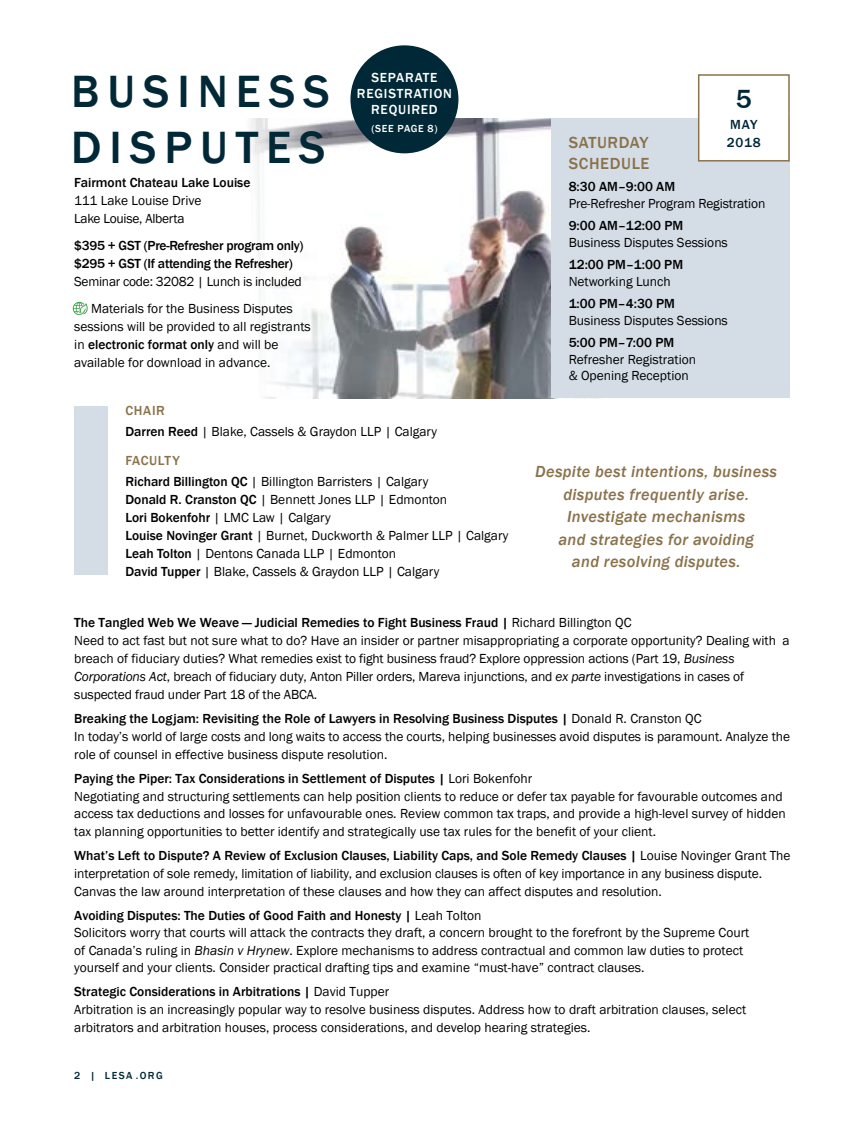
<style>
.page{position:relative;width:864px;height:1134px;background:#fff}
.page>*{position:absolute;margin:0;border:0;box-sizing:border-box;transform-origin:0 0}
.t1{font:500 46.5px/55.8px "Franklin Gothic";letter-spacing:.17em;color:#002836}
.t2{font:500 27px "Franklin Gothic";color:#002836}
.t3{font:italic 500 16.5px/22.5px "Franklin Gothic";letter-spacing:.02em;color:#8a724b;text-align:center}
.t4{font:500 16.5px/21px "Franklin Gothic";letter-spacing:.04em;color:#8a724b}
.t5{font:13.5px/18px "Franklin Gothic";color:#000}
.t6{font:500 13.5px/18px "Franklin Gothic";letter-spacing:-.02em;color:#000}
.t7{font:13.5px/18px "Franklin Gothic";letter-spacing:-.02em;color:#000}
.t8{font:500 13.5px/16.2px "Franklin Gothic";letter-spacing:.06em;color:#fff;text-align:center}
.t9{font:500 13.5px "Franklin Gothic";color:#000}
.t10{font:500 13.5px/18.3px "Franklin Gothic";letter-spacing:.06em;color:#002836}
.t11{font:500 10.5px "Franklin Gothic";letter-spacing:.14em;color:#002836}
.t12{font:500 10.5px "Franklin Gothic";letter-spacing:.06em;color:#fff}
.s1{font-weight:500}
.s2{font-weight:500;color:#8a724b}
.s3{font-style:italic}
</style>
<div class="page">
<img style="left:250px;top:118px;width:301px;height:280px">
<div style="left:350px;top:45px;width:108px;height:108px;background:#002836;border-radius:50%"></div>
<div style="left:74px;top:406px;width:34px;height:169px;background:#d4dde6"></div>
<div style="left:551px;top:118px;width:239px;height:280px;background:#d4dde6"></div>
<div style="left:698px;top:74px;width:92px;height:88px;background:#fff;border:2px solid #8a724b"></div>
<svg style="left:73px;top:302px;width:15px;height:13px"></svg>
<p class="t8" style="left:357px;top:69px;width:97px">SEPARATE<br>REGISTRATION<br>REQUIRED</p>
<p class="t12" style="left:371px;top:122px;width:68px">(SEE PAGE 8)</p>
<h1 class="t1" style="left:71px;top:65px;width:260px">BUSINESS<br>DISPUTES</h1>
<p class="t9" style="left:74px;top:174px;width:178px">Fairmont Chateau Lake Louise</p>
<p class="t7" style="left:74px;top:192px;width:129px">111 Lake Louise Drive<br>Lake Louise, Alberta</p>
<p class="t6" style="left:74px;top:237px;width:231px">$395 + GST (Pre-Refresher program only) $295 + GST (If attending the Refresher)</p>
<p class="t7" style="left:74px;top:268px;width:229px;line-height:27px;text-align:center">Seminar code: 32082 | Lunch is included<br>Materials for the Business Disputes</p>
<p class="t5" style="left:74px;top:318px;width:238px">sessions will be provided to all registrants in <span class="s1">electronic format only</span> and will be available for download in advance.</p>
<p class="t5" style="left:125px;top:401px;width:313px;line-height:21px"><span class="s2">CHAIR<br></span><span class="s1">Darren Reed</span> | Blake, Cassels &amp; Graydon LLP | Calgary</p>
<p class="t5" style="left:125px;top:450px;width:304px;line-height:21px"><span class="s2">FACULTY<br></span><span class="s1">Richard Billington QC</span> | Billington Barristers | Calgary</p>
<p class="t5" style="left:125px;top:491px;width:385px"><span class="s1">Donald R. Cranston QC</span> | Bennett Jones LLP | Edmonton<br><span class="s1">Lori Bokenfohr</span> | LMC Law | Calgary<br><span class="s1">Louise Novinger Grant</span> | Burnet, Duckworth &amp; Palmer LLP | Calgary <span class="s1">Leah Tolton</span> | Dentons Canada LLP | Edmonton<br><span class="s1">David Tupper</span> | Blake, Cassels &amp; Graydon LLP | Calgary</p>
<p class="t5" style="left:74px;top:614px;width:717px"><span class="s1">The Tangled Web We Weave — Judicial Remedies to Fight Business Fraud |</span> Richard Billington QC<br>Need to act fast but not sure what to do? Have an insider or partner misappropriating a corporate opportunity? Dealing with a breach of fiduciary duties? What remedies exist to fight business fraud? Explore oppression actions (Part 19, <span class="s3">Business Corporations Act</span>, breach of fiduciary duty, Anton Piller orders, Mareva injunctions, and <span class="s3">ex parte</span> investigations in cases of suspected fraud under Part 18 of the ABCA.</p>
<p class="t5" style="left:74px;top:710px;width:717px"><span class="s1">Breaking the Logjam: Revisiting the Role of Lawyers in Resolving Business Disputes |</span> Donald R. Cranston QC<br>In today’s world of large costs and long waits to access the courts, helping businesses avoid disputes is paramount. Analyze the role of counsel in effective business dispute resolution.</p>
<p class="t5" style="left:74px;top:770px;width:713px;line-height:17.5px"><span class="s1">Paying the Piper: Tax Considerations in Settlement of Disputes |</span> Lori Bokenfohr<br>Negotiating and structuring settlements can help position clients to reduce or defer tax payable for favourable outcomes and access tax deductions and losses for unfavourable ones. Review common tax traps, and provide a high-level survey of hidden tax planning opportunities to better identify and strategically use tax rules for the benefit of your client.</p>
<p class="t5" style="left:74px;top:847px;width:718px"><span class="s1">What’s Left to Dispute? A Review of Exclusion Clauses, Liability Caps, and Sole Remedy Clauses |</span> Louise Novinger Grant The interpretation of sole remedy, limitation of liability, and exclusion clauses is often of key importance in any business dispute.<br>Canvas the law around interpretation of these clauses and how they can affect disputes and resolution.</p>
<p class="t5" style="left:74px;top:907px;width:677px;line-height:17.5px"><span class="s1">Avoiding Disputes: The Duties of Good Faith and Honesty |</span> Leah Tolton<br>Solicitors worry that courts will attack the contracts they draft, a concern brought to the forefront by the Supreme Court of Canada’s ruling in <span class="s3">Bhasin v Hrynew</span>. Explore mechanisms to address contractual and common law duties to protect yourself and your clients. Consider practical drafting tips and examine “must-have” contract clauses.</p>
<p class="t5" style="left:74px;top:983px;width:673px"><span class="s1">Strategic Considerations in Arbitrations |</span> David Tupper<br>Arbitration is an increasingly popular way to resolve business disputes. Address how to draft arbitration clauses, select arbitrators and arbitration houses, process considerations, and develop hearing strategies.</p>
<p class="t11" style="left:74px;top:1069px;width:90px">2 | LESA .ORG</p>
<h2 class="t2" style="left:736px;top:83px;width:17px">5</h2>
<p class="t10" style="left:727px;top:115px;width:35px">MAY<br>2018</p>
<p class="t4" style="left:569px;top:132px;width:82px">SATURDAY<br>SCHEDULE</p>
<p class="t6" style="left:569px;top:178px;width:108px">8:30 AM–9:00 AM</p>
<p class="t5" style="left:569px;top:195px;width:198px">Pre-Refresher Program Registration</p>
<p class="t6" style="left:569px;top:217px;width:116px">9:00 AM–12:00 PM</p>
<p class="t5" style="left:569px;top:234px;width:161px">Business Disputes Sessions</p>
<p class="t6" style="left:569px;top:256px;width:116px">12:00 PM–1:00 PM</p>
<p class="t5" style="left:569px;top:273px;width:104px">Networking Lunch</p>
<p class="t6" style="left:569px;top:295px;width:108px">1:00 PM–4:30 PM</p>
<p class="t5" style="left:569px;top:312px;width:161px">Business Disputes Sessions</p>
<p class="t6" style="left:569px;top:334px;width:107px">5:00 PM–7:00 PM</p>
<p class="t5" style="left:569px;top:351px;width:129px;line-height:16.5px">Refresher Registration &amp; Opening Reception</p>
<p class="t3" style="left:535px;top:461px;width:243px">Despite best intentions, business disputes frequently arise.<br>Investigate mechanisms<br>and strategies for avoiding<br>and resolving disputes.</p>
</div>
